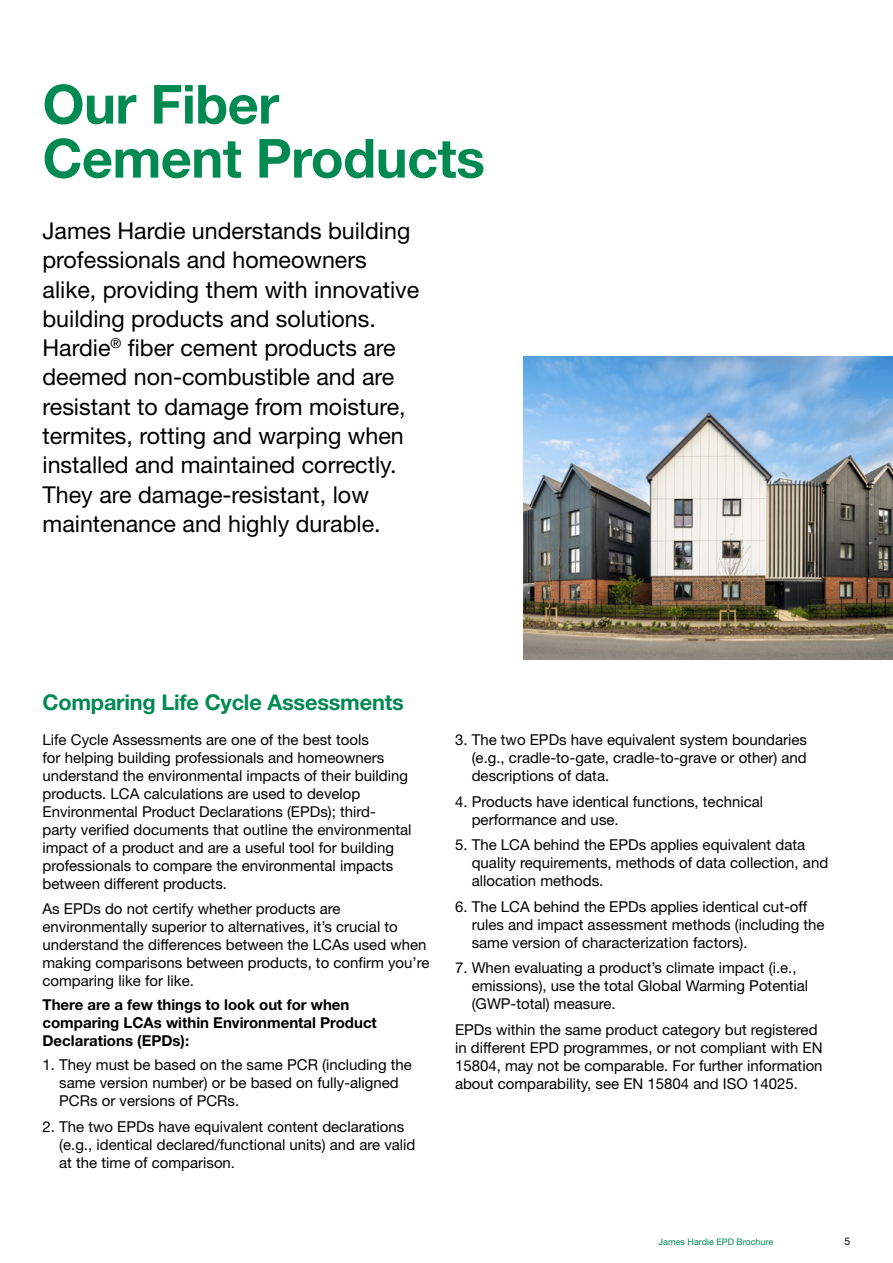
<style>
.page{position:relative;width:893px;height:1263px;background:#fff}
.page>*{position:absolute;margin:0;border:0;box-sizing:border-box;transform-origin:0 0}
.t1{font:700 54px/54px "Helvetica Neue LT Std";letter-spacing:-.01em;color:#008a52}
.t2{font:23.25px/29.2px "Helvetica Neue LT Std";color:#000}
.t3{font:700 21.75px "Helvetica Neue LT Std";letter-spacing:-.01em;color:#008a52}
.t4{font:15px/18px "Helvetica Neue LT Std";color:#000}
.t5{font:700 15px/18px "Helvetica Neue LT Std";color:#000}
.t6{font:10.5px "Helvetica Neue LT Std";color:#000}
.t7{font:9px "Helvetica Neue LT Std";color:#008a52}
</style>
<div class="page">
<img style="left:524px;top:356px;width:369px;height:303px">
<h1 class="t1" style="left:43px;top:76px;width:444px">Our Fiber<br>Cement Products</h1>
<p class="t2" style="left:43px;top:216px;width:378px">James Hardie understands building professionals and homeowners alike, providing them with innovative building products and solutions.<br>Hardie<sup>®</sup> fiber cement products are deemed non-combustible and are resistant to damage from moisture, termites, rotting and warping when installed and maintained correctly.<br>They are damage-resistant, low maintenance and highly durable.</p>
<h3 class="t3" style="left:43px;top:689px;width:363px">Comparing Life Cycle Assessments</h3>
<p class="t4" style="left:43px;top:731px;width:370px">Life Cycle Assessments are one of the best tools<br>for helping building professionals and homeowners understand the environmental impacts of their building products. LCA calculations are used to develop Environmental Product Declarations (EPDs); third&shy;party verified documents that outline the environmental impact of a product and are a useful tool for building professionals to compare the environmental impacts between different products.</p>
<p class="t4" style="left:43px;top:899px;width:388px">As EPDs do not certify whether products are environmentally superior to alternatives, it’s crucial to understand the differences between the LCAs used when making comparisons between products, to confirm you’re comparing like for like.</p>
<p class="t5" style="left:43px;top:995px;width:336px">There are a few things to look out for when comparing LCAs within Environmental Product<br>Declarations (EPDs):</p>
<p class="t4" style="left:59px;top:1056px;width:354px;text-indent:-17px">1. They must be based on the same PCR (including the same version number) or be based on fully-aligned<br>PCRs or versions of PCRs.</p>
<p class="t4" style="left:59px;top:1117px;width:358px;text-indent:-17px">2. The two EPDs have equivalent content declarations (e.g., identical declared/functional units) and are valid at the time of comparison.</p>
<p class="t4" style="left:472px;top:731px;width:337px;text-align:justify;text-indent:-17px">3. The two EPDs have equivalent system boundaries (e.g., cradle-to-gate, cradle-to-grave or other) and descriptions of data.</p>
<p class="t4" style="left:472px;top:792px;width:293px;text-indent:-17px">4. Products have identical functions, technical performance and use.</p>
<p class="t4" style="left:472px;top:836px;width:358px;text-indent:-17px">5. The LCA behind the EPDs applies equivalent data quality requirements, methods of data collection, and allocation methods.</p>
<p class="t4" style="left:472px;top:897px;width:354px;text-indent:-17px">6. The LCA behind the EPDs applies identical cut-off rules and impact assessment methods (including the same version of characterization factors).</p>
<p class="t4" style="left:472px;top:959px;width:338px;text-indent:-17px">7. When evaluating a product’s climate impact (i.e., emissions), use the total Global Warming Potential (GWP-total) measure.</p>
<p class="t4" style="left:455px;top:1020px;width:369px">EPDs within the same product category but registered in different EPD programmes, or not compliant with EN 15804, may not be comparable. For further information about comparability, see EN 15804 and ISO 14025.</p>
<p class="t7" style="left:658px;top:1237px;width:116px">James Hardie EPD Brochure</p>
<p class="t6" style="left:845px;top:1235px;width:7px">5</p>
</div>
